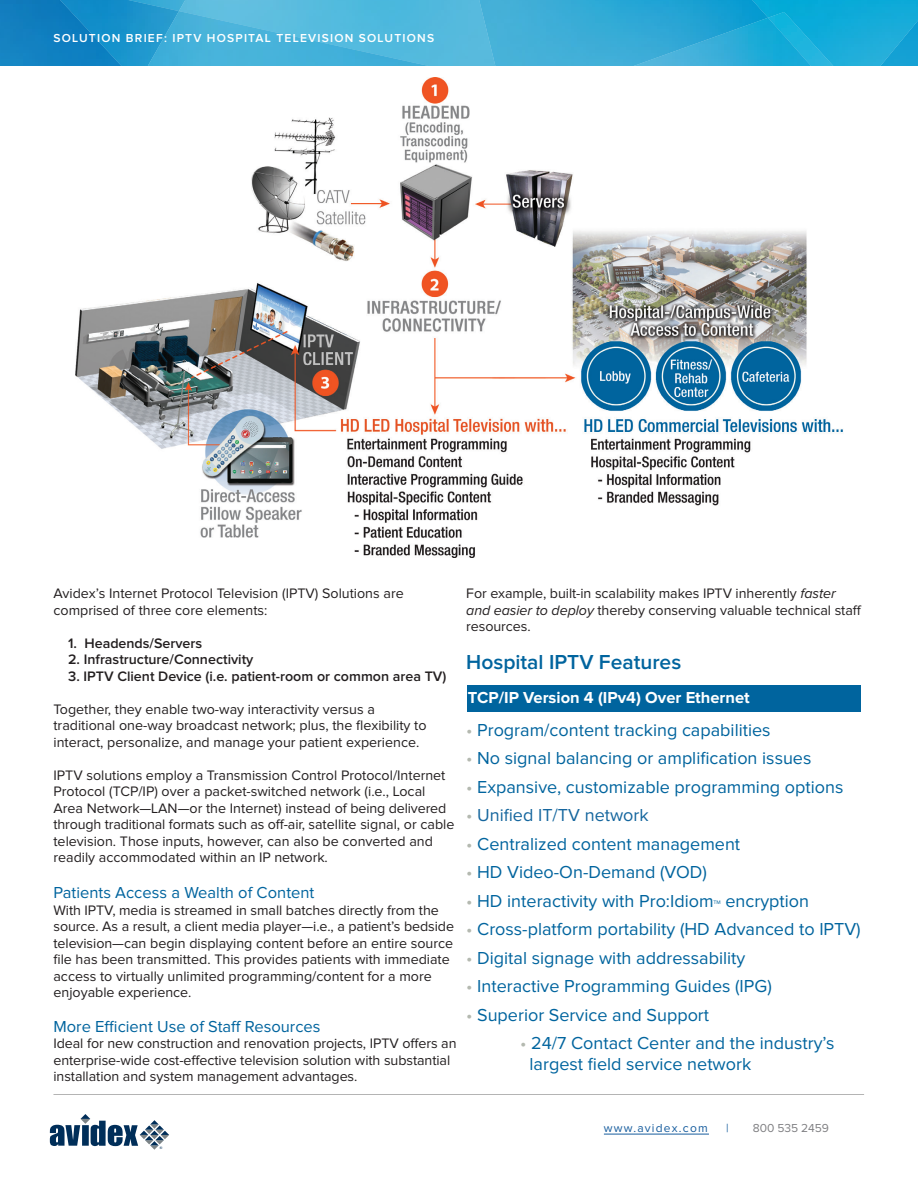
<style>
.page{position:relative;width:918px;height:1188px;background:#fff}
.page>*{position:absolute;margin:0;border:0;box-sizing:border-box;transform-origin:0 0}
.t1{font:600 21px "Proxima Nova";color:#00649e}
.t2{font:18px/21px "Proxima Nova";color:#00649e}
.t3{font:18px "Proxima Nova";color:#15669e}
.t4{font:16.5px "Proxima Nova";color:#00649e}
.t5{font:700 16.5px "Proxima Nova";color:#fff}
.t6{font:14.25px/16.5px "Proxima Nova";color:#231f20}
.t7{font:600 14.25px "Proxima Nova";color:#231f20}
.t8{font:600 12px "Proxima Nova";letter-spacing:.1em;color:#fff}
.t9{font:12px "Proxima Nova";letter-spacing:.1em;color:#175d9e}
.t10{font:12px "Proxima Nova";letter-spacing:-.005em;color:#808083}
.t11{font:5.25px "Proxima Nova";color:#00649e}
.t12{font:3.45px "Arial";color:#002e59}
.s1{font-style:italic}
.s2{color:#b4b9b0}
</style>
<div class="page">
<svg style="left:0;top:0;width:918px;height:66px;background:#32a9d5"></svg>
<hr style="left:604px;top:1134px;width:105px;height:1px;background:#175d9e">
<hr style="left:53px;top:1094px;width:811px;height:1px;background:#636363">
<svg style="left:50px;top:1114px;width:119px;height:36px"></svg>
<img style="left:75px;top:77px;width:768px;height:481px">
<div style="left:468px;top:685px;width:393px;height:26px;background:#00649e"></div>
<p class="t8" style="left:53px;top:32px;width:382px">SOLUTION BRIEF: IPTV HOSPITAL TELEVISION SOLUTIONS</p>
<p class="t6" style="left:53px;top:586px;width:352px">Avidex’s Internet Protocol Television (IPTV) Solutions are comprised of three core elements:</p>
<p class="t7" style="left:68px;top:636px;width:136px">1. Headends/Servers</p>
<p class="t7" style="left:68px;top:653px;width:187px">2. Infrastructure/Connectivity</p>
<p class="t7" style="left:68px;top:669px;width:380px">3. IPTV Client Device (i.e. patient-room or common area TV)</p>
<p class="t6" style="left:53px;top:701px;width:375px">Together, they enable two-way interactivity versus a traditional one-way broadcast network; plus, the flexibility to interact, personalize, and manage your patient experience.</p>
<p class="t6" style="left:53px;top:767px;width:403px">IPTV solutions employ a Transmission Control Protocol/Internet Protocol (TCP/IP) over a packet-switched network (i.e., Local Area Network—LAN—or the Internet) instead of being delivered through traditional formats such as off-air, satellite signal, or cable television. Those inputs, however, can also be converted and readily accommodated within an IP network.</p>
<p class="t4" style="left:53px;top:885px;width:262px">Patients Access a Wealth of Content</p>
<p class="t6" style="left:53px;top:902px;width:402px">With IPTV, media is streamed in small batches directly from the source. As a result, a client media player—i.e., a patient’s bedside television—can begin displaying content before an entire source file has been transmitted. This provides patients with immediate access to virtually unlimited programming/content for a more enjoyable experience.</p>
<p class="t4" style="left:53px;top:1019px;width:269px">More Efficient Use of Staff Resources</p>
<p class="t6" style="left:53px;top:1036px;width:405px">Ideal for new construction and renovation projects, IPTV offers an enterprise-wide cost-effective television solution with substantial installation and system management advantages.</p>
<p class="t6" style="left:466px;top:586px;width:397px">For example, built-in scalability makes IPTV inherently <span class="s1">faster and easier to deploy</span> thereby conserving valuable technical staff resources.</p>
<p class="t1" style="left:466px;top:653px;width:217px">Hospital IPTV Features</p>
<p class="t5" style="left:468px;top:690px;width:283px">TCP/IP Version 4 (IPv4) Over Ethernet</p>
<p class="t2" style="left:466px;top:720px;width:306px"><span class="s2">•</span> Program/content tracking capabilities</p>
<p class="t2" style="left:466px;top:748px;width:347px"><span class="s2">•</span> No signal balancing or amplification issues</p>
<p class="t2" style="left:466px;top:777px;width:379px"><span class="s2">•</span> Expansive, customizable programming options</p>
<p class="t3" style="left:466px;top:807px;width:184px"><span class="s2">•</span> Unified IT/TV network</p>
<p class="t2" style="left:466px;top:834px;width:275px"><span class="s2">•</span> Centralized content management</p>
<p class="t2" style="left:466px;top:862px;width:242px"><span class="s2">•</span> HD Video-On-Demand (VOD)</p>
<p class="t2" style="left:466px;top:891px;width:249px"><span class="s2">•</span> HD interactivity with Pro:Idiom</p>
<p class="t11" style="left:714px;top:900px;width:9px">TM</p>
<p class="t2" style="left:725px;top:891px;width:85px">encryption</p>
<p class="t2" style="left:466px;top:919px;width:396px"><span class="s2">•</span> Cross-platform portability (HD Advanced to IPTV)</p>
<p class="t2" style="left:466px;top:948px;width:281px"><span class="s2">•</span> Digital signage with addressability</p>
<p class="t2" style="left:466px;top:976px;width:307px"><span class="s2">•</span> Interactive Programming Guides (IPG)</p>
<p class="t2" style="left:466px;top:1005px;width:244px"><span class="s2">•</span> Superior Service and Support</p>
<p class="t2" style="left:530px;top:1033px;width:306px;text-indent:-9px"><span class="s2">•</span> 24/7 Contact Center and the industry’s largest field service network</p>
<p class="t12" style="left:160px;top:1146px;width:4px">®</p>
<p class="t9" style="left:604px;top:1123px;width:105px">www.avidex.com</p>
<p class="t9" style="left:726px;top:1123px;width:4px">|</p>
<p class="t10" style="left:753px;top:1123px;width:77px">800 535 2459</p>
</div>
